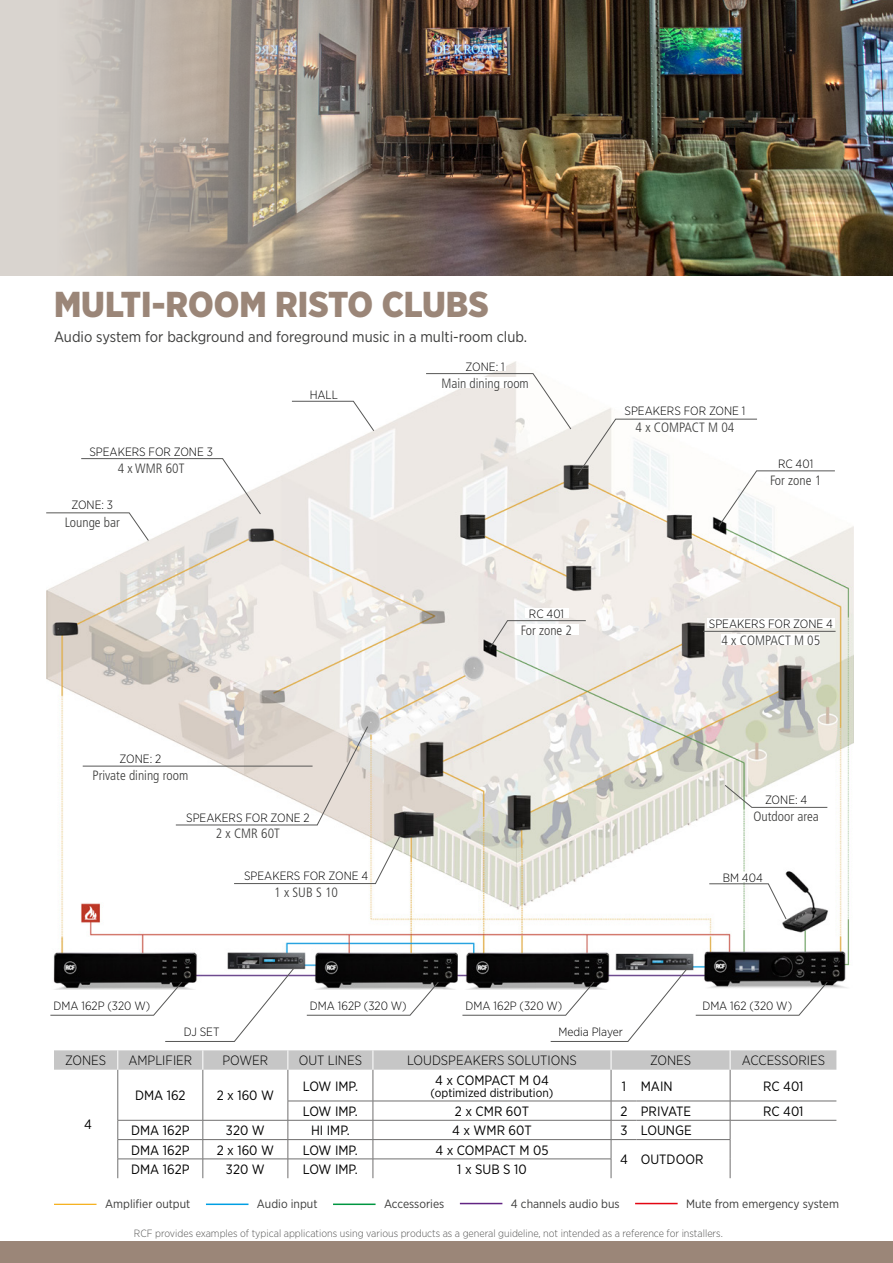
<style>
.page{position:relative;width:893px;height:1263px;background:#fff}
.page>*{position:absolute;margin:0;border:0;box-sizing:border-box;transform-origin:0 0}
.t1{font:900 36px "Gotham Narrow";color:#9b8678}
.t2{font:15px "Gotham Narrow";color:#3c3c3b}
.t3{font:13.5px "Gotham Narrow";color:#000}
.t4{font:300 condensed 13.5px "Frutiger LT Std";color:#3c3c3b}
.t5{font:300 13.5px "Gotham Narrow";color:#000}
.t6{font:300 12px "Gotham Narrow";color:#000}
.t7{font:12px "Gotham Narrow";color:#3c3c3b}
.t8{font:12px "Gotham Narrow";color:#000}
.t9{font:300 10.5px "Gotham Narrow";color:#575756}
</style>
<div class="page">
<div style="left:0;top:1242px;width:893px;height:21px;background:#9b8678"></div>
<img style="left:46px;top:361px;width:808px;height:629px">
<img style="left:488px;top:0;width:405px;height:276px">
<img style="left:0;top:0;width:488px;height:276px">
<div style="left:707px;top:618px;width:128px;height:10px;background:#fff"></div>
<div style="left:464px;top:361px;width:42px;height:10px;background:#fff"></div>
<div style="left:113px;top:754px;width:55px;height:9px;background:#fff"></div>
<div style="left:525px;top:608px;width:43px;height:10px;background:#fff"></div>
<div style="left:721px;top:634px;width:99px;height:11px;background:#fff"></div>
<div style="left:754px;top:811px;width:65px;height:10px;background:#fff"></div>
<div style="left:86px;top:770px;width:109px;height:10px;background:#fff"></div>
<svg style="left:46px;top:458px;width:215px;height:83px"></svg>
<svg style="left:292px;top:401px;width:82px;height:30px"></svg>
<hr style="left:703px;top:631px;width:133px;height:1px;background:#575756">
<svg style="left:175px;top:726px;width:193px;height:99px"></svg>
<svg style="left:234px;top:835px;width:167px;height:49px"></svg>
<svg style="left:426px;top:373px;width:145px;height:56px"></svg>
<svg style="left:725px;top:785px;width:103px;height:23px"></svg>
<hr style="left:83px;top:766px;width:230px;height:1px;background:#575756">
<svg style="left:577px;top:419px;width:258px;height:108px"></svg>
<svg style="left:490px;top:620px;width:96px;height:27px"></svg>
<div style="left:723px;top:872px;width:40px;height:10px;background:#fff"></div>
<svg style="left:306px;top:982px;width:133px;height:33px"></svg>
<svg style="left:695px;top:982px;width:133px;height:33px"></svg>
<svg style="left:462px;top:967px;width:227px;height:75px"></svg>
<svg style="left:50px;top:967px;width:245px;height:75px"></svg>
<svg style="left:709px;top:883px;width:78px;height:36px"></svg>
<hr style="left:54px;top:1204px;width:43px;height:1px;background:#f4a700">
<hr style="left:206px;top:1203px;width:42px;height:2px;background:#009fe3">
<hr style="left:333px;top:1203px;width:43px;height:2px;background:#009641">
<hr style="left:460px;top:1203px;width:42px;height:1px;background:#622483">
<hr style="left:635px;top:1203px;width:43px;height:1px;background:#e30613">
<hr style="left:118px;top:1070px;width:1px;height:31px;background:#706f6f">
<hr style="left:203px;top:1070px;width:1px;height:31px;background:#706f6f">
<hr style="left:288px;top:1070px;width:1px;height:31px;background:#706f6f">
<hr style="left:288px;top:1101px;width:85px;height:1px;background:#706f6f">
<svg style="left:118px;top:1101px;width:1px;height:77px"></svg>
<svg style="left:203px;top:1101px;width:1px;height:77px"></svg>
<svg style="left:288px;top:1101px;width:1px;height:77px"></svg>
<hr style="left:373px;top:1070px;width:1px;height:31px;background:#706f6f">
<hr style="left:611px;top:1070px;width:1px;height:31px;background:#706f6f">
<hr style="left:730px;top:1070px;width:1px;height:31px;background:#706f6f">
<hr style="left:373px;top:1101px;width:238px;height:1px;background:#706f6f">
<hr style="left:637px;top:1101px;width:93px;height:1px;background:#706f6f">
<hr style="left:730px;top:1101px;width:106px;height:1px;background:#706f6f">
<svg style="left:373px;top:1101px;width:1px;height:77px"></svg>
<svg style="left:730px;top:1101px;width:1px;height:77px"></svg>
<hr style="left:118px;top:1120px;width:85px;height:1px;background:#706f6f">
<hr style="left:203px;top:1120px;width:85px;height:1px;background:#706f6f">
<hr style="left:288px;top:1120px;width:85px;height:1px;background:#706f6f">
<hr style="left:373px;top:1120px;width:238px;height:1px;background:#706f6f">
<hr style="left:637px;top:1120px;width:93px;height:1px;background:#706f6f">
<hr style="left:730px;top:1120px;width:106px;height:1px;background:#706f6f">
<hr style="left:118px;top:1139px;width:85px;height:1px;background:#706f6f">
<hr style="left:203px;top:1139px;width:85px;height:1px;background:#706f6f">
<hr style="left:288px;top:1139px;width:85px;height:1px;background:#706f6f">
<hr style="left:373px;top:1139px;width:238px;height:1px;background:#706f6f">
<svg style="left:611px;top:1101px;width:26px;height:77px"></svg>
<hr style="left:637px;top:1139px;width:93px;height:1px;background:#706f6f">
<hr style="left:118px;top:1159px;width:85px;height:1px;background:#706f6f">
<hr style="left:203px;top:1159px;width:85px;height:1px;background:#706f6f">
<hr style="left:288px;top:1159px;width:85px;height:1px;background:#706f6f">
<hr style="left:373px;top:1159px;width:238px;height:1px;background:#706f6f">
<svg style="left:54px;top:1050px;width:782px;height:20px;background:#c8c8c8"></svg>
<h1 class="t1" style="left:54px;top:281px;width:436px">MULTI-ROOM RISTO CLUBS</h1>
<p class="t2" style="left:54px;top:328px;width:475px">Audio system for background and foreground music in a multi‑room club.</p>
<p class="t6" style="left:89px;top:444px;width:125px">SPEAKERS FOR ZONE 3</p>
<p class="t4" style="left:118px;top:460px;width:68px">4 x WMR 60T</p>
<p class="t6" style="left:72px;top:498px;width:43px">ZONE: 3</p>
<p class="t4" style="left:65px;top:515px;width:57px">Lounge bar</p>
<p class="t6" style="left:120px;top:752px;width:43px">ZONE: 2</p>
<p class="t4" style="left:93px;top:768px;width:97px">Private dining room</p>
<p class="t6" style="left:310px;top:387px;width:30px">HALL</p>
<p class="t6" style="left:186px;top:810px;width:125px">SPEAKERS FOR ZONE 2</p>
<p class="t4" style="left:216px;top:826px;width:66px">2 x CMR 60T</p>
<p class="t6" style="left:244px;top:869px;width:126px">SPEAKERS FOR ZONE 4</p>
<p class="t4" style="left:274px;top:884px;width:65px">1 x SUB S 10</p>
<p class="t6" style="left:466px;top:359px;width:41px">ZONE: 1</p>
<p class="t4" style="left:441px;top:375px;width:89px">Main dining room</p>
<p class="t6" style="left:529px;top:606px;width:37px">RC 401</p>
<p class="t4" style="left:521px;top:622px;width:53px">For zone 2</p>
<p class="t6" style="left:624px;top:404px;width:122px">SPEAKERS FOR ZONE 1</p>
<p class="t4" style="left:636px;top:420px;width:100px">4 x COMPACT M 04</p>
<p class="t6" style="left:778px;top:456px;width:37px">RC 401</p>
<p class="t4" style="left:770px;top:472px;width:53px">For zone 1</p>
<p class="t6" style="left:709px;top:616px;width:126px">SPEAKERS FOR ZONE 4</p>
<p class="t4" style="left:721px;top:632px;width:100px">4 x COMPACT M 05</p>
<p class="t6" style="left:765px;top:792px;width:44px">ZONE: 4</p>
<p class="t4" style="left:754px;top:808px;width:67px">Outdoor area</p>
<p class="t6" style="left:723px;top:870px;width:42px">BM 404</p>
<p class="t6" style="left:54px;top:999px;width:98px">DMA 162P (320 W)</p>
<p class="t6" style="left:310px;top:999px;width:98px">DMA 162P (320 W)</p>
<p class="t6" style="left:466px;top:999px;width:98px">DMA 162P (320 W)</p>
<p class="t6" style="left:702px;top:999px;width:91px">DMA 162 (320 W)</p>
<p class="t6" style="left:184px;top:1025px;width:37px">DJ SET</p>
<p class="t6" style="left:558px;top:1025px;width:66px">Media Player</p>
<p class="t5" style="left:65px;top:1052px;width:43px">ZONES</p>
<p class="t5" style="left:128px;top:1052px;width:65px">AMPLIFIER</p>
<p class="t5" style="left:222px;top:1052px;width:47px">POWER</p>
<p class="t5" style="left:299px;top:1052px;width:65px">OUT LINES</p>
<p class="t5" style="left:407px;top:1052px;width:171px">LOUDSPEAKERS SOLUTIONS</p>
<p class="t5" style="left:650px;top:1052px;width:43px">ZONES</p>
<p class="t5" style="left:742px;top:1052px;width:85px">ACCESSORIES</p>
<p class="t3" style="left:84px;top:1116px;width:9px">4</p>
<p class="t3" style="left:135px;top:1087px;width:52px">DMA 162</p>
<p class="t3" style="left:217px;top:1087px;width:59px">2 x 160 W</p>
<p class="t3" style="left:303px;top:1077px;width:57px">LOW IMP.</p>
<p class="t3" style="left:435px;top:1071px;width:115px">4 x COMPACT M 04</p>
<p class="t8" style="left:431px;top:1085px;width:124px">(optimized distribution)</p>
<p class="t3" style="left:622px;top:1077px;width:52px">1 MAIN</p>
<p class="t3" style="left:763px;top:1077px;width:42px">RC 401</p>
<p class="t3" style="left:303px;top:1103px;width:57px">LOW IMP.</p>
<p class="t3" style="left:455px;top:1103px;width:76px">2 x CMR 60T</p>
<p class="t3" style="left:620px;top:1103px;width:72px">2 PRIVATE</p>
<p class="t3" style="left:763px;top:1103px;width:42px">RC 401</p>
<p class="t3" style="left:131px;top:1122px;width:60px">DMA 162P</p>
<p class="t3" style="left:226px;top:1122px;width:40px">320 W</p>
<p class="t3" style="left:311px;top:1122px;width:40px">HI IMP.</p>
<p class="t3" style="left:452px;top:1122px;width:81px">4 x WMR 60T</p>
<p class="t3" style="left:620px;top:1122px;width:73px">3 LOUNGE</p>
<p class="t3" style="left:131px;top:1141px;width:60px">DMA 162P</p>
<p class="t3" style="left:217px;top:1141px;width:59px">2 x 160 W</p>
<p class="t3" style="left:303px;top:1141px;width:57px">LOW IMP.</p>
<p class="t3" style="left:435px;top:1141px;width:115px">4 x COMPACT M 05</p>
<p class="t3" style="left:620px;top:1151px;width:85px">4 OUTDOOR</p>
<p class="t3" style="left:131px;top:1161px;width:60px">DMA 162P</p>
<p class="t3" style="left:226px;top:1161px;width:40px">320 W</p>
<p class="t3" style="left:303px;top:1161px;width:57px">LOW IMP.</p>
<p class="t3" style="left:457px;top:1161px;width:71px">1 x SUB S 10</p>
<p class="t7" style="left:105px;top:1197px;width:87px">Amplifier output</p>
<p class="t7" style="left:257px;top:1197px;width:62px">Audio input</p>
<p class="t7" style="left:384px;top:1197px;width:62px">Accessories</p>
<p class="t7" style="left:511px;top:1197px;width:110px">4 channels audio bus</p>
<p class="t7" style="left:686px;top:1197px;width:154px">Mute from emergency system</p>
<p class="t9" style="left:134px;top:1227px;width:590px">RCF provides examples of typical applications using various products as a general guideline, not intended as a reference for installers.</p>
</div>
